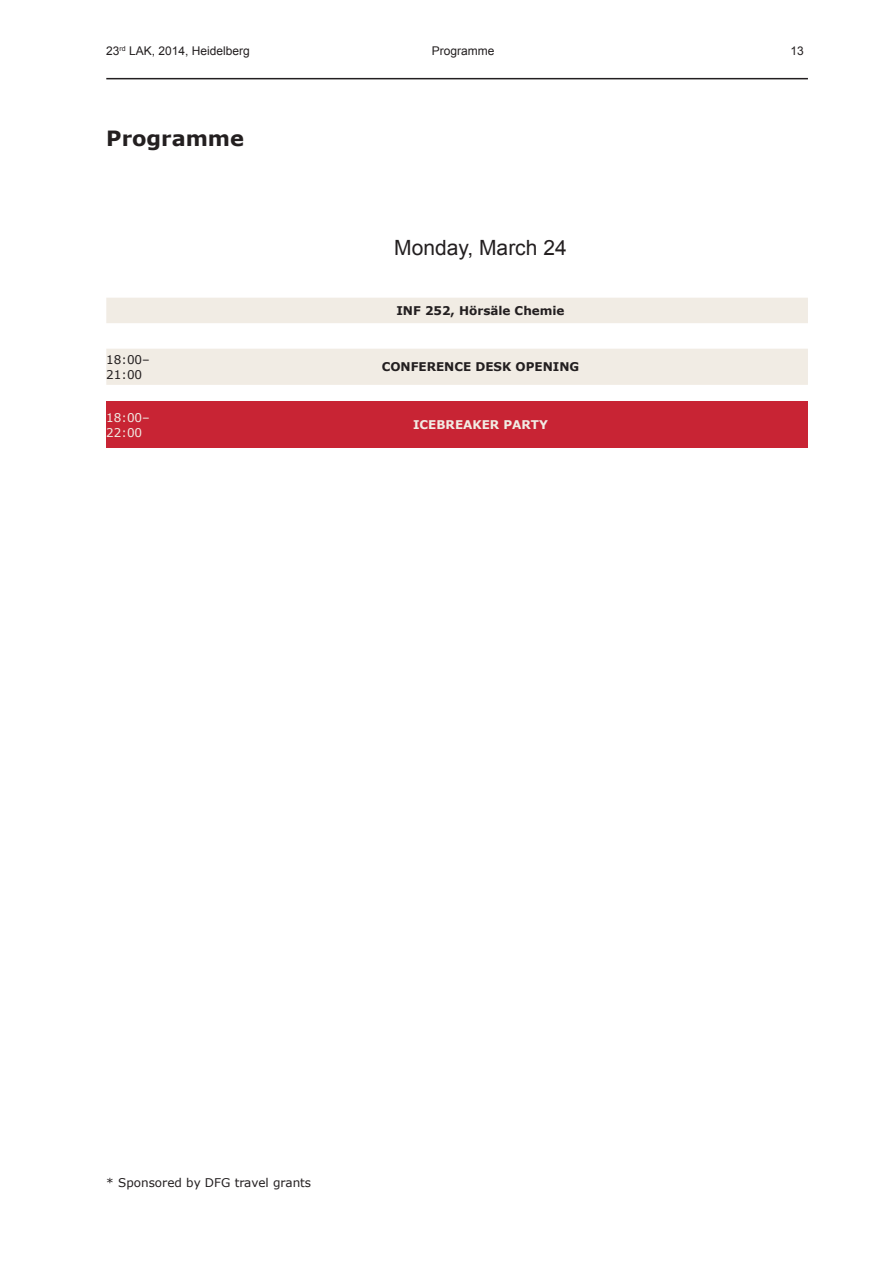
<style>
.page{position:relative;width:893px;height:1263px;background:#fff}
.page>*{position:absolute;margin:0;border:0;box-sizing:border-box;transform-origin:0 0}
.t1{font:21px "Arial";color:#231f20}
.t2{font:700 21px "Verdana";color:#231f20}
.t3{font:700 12px "Verdana";color:#231f20}
.t4{font:12px/14.4px "Verdana";color:#231f20}
.t5{font:12px "Arial";color:#231f20}
.t6{font:700 12px "Verdana";color:#f1ece4}
.t7{font:12px/14.4px "Verdana";color:#f1ece4}
</style>
<div class="page">
<hr style="left:106px;top:78px;width:702px;height:1px;background:#231f20">
<svg style="left:106px;top:298px;width:702px;height:87px;fill:#f1ece4"></svg>
<div style="left:106px;top:401px;width:47px;height:47px;background:#c82434"></div>
<div style="left:153px;top:401px;width:655px;height:47px;background:#c82434"></div>
<p class="t5" style="left:106px;top:42px;width:145px">23<sup>rd</sup> LAK, 2014, Heidelberg</p>
<p class="t5" style="left:432px;top:42px;width:64px">Programme</p>
<p class="t5" style="left:790px;top:42px;width:15px">13</p>
<p class="t2" style="left:106px;top:124px;width:139px">Programme</p>
<p class="t1" style="left:394px;top:234px;width:174px">Monday, March 24</p>
<p class="t3" style="left:396px;top:302px;width:170px">INF 252, Hörsäle Chemie</p>
<p class="t4" style="left:106px;top:352px;width:45px">18:00–<br>21:00</p>
<p class="t3" style="left:382px;top:358px;width:199px">CONFERENCE DESK OPENING</p>
<p class="t7" style="left:106px;top:410px;width:45px">18:00–<br>22:00</p>
<p class="t6" style="left:413px;top:416px;width:136px">ICEBREAKER PARTY</p>
<p class="t4" style="left:106px;top:1175px;width:206px">* Sponsored by DFG travel grants</p>
</div>
